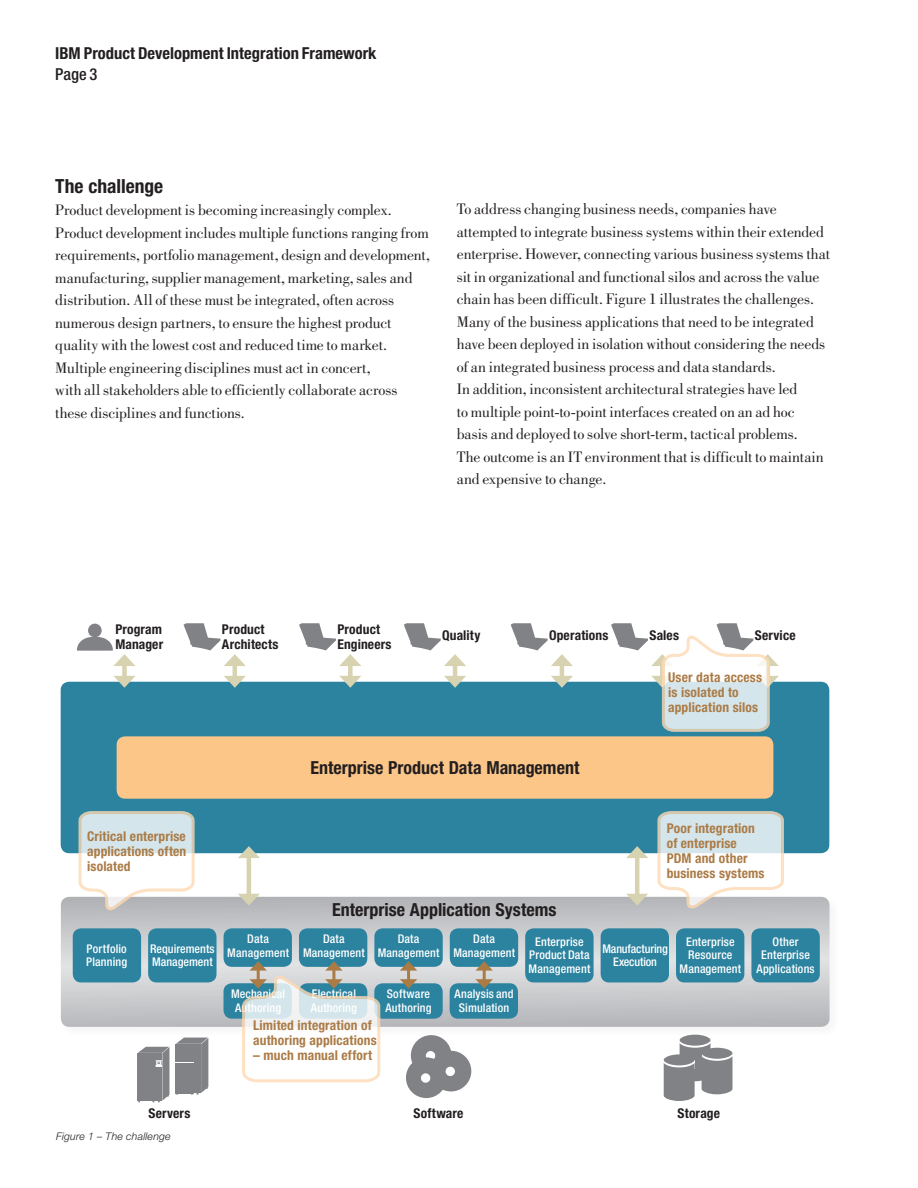
<style>
.page{position:relative;width:918px;height:1188px;background:#fff}
.page>*{position:absolute;margin:0;border:0;box-sizing:border-box;transform-origin:0 0}
.t1{font:700 condensed 19.5px "Helvetica Neue LT Std";color:#231f20}
.t2{font:700 condensed 18px "Helvetica Neue LT Std";color:#231f20}
.t3{font:700 condensed 16.5px "Helvetica Neue LT Std";color:#231f20}
.t4{font:500 condensed 16.5px "Helvetica Neue LT Std";color:#231f20}
.t5{font:15.75px/22.5px "Bodoni Std";letter-spacing:-.005em;color:#231f20}
.t6{font:700 condensed 13.5px/15px "Helvetica Neue LT Std";letter-spacing:.01em;color:#ab7b46}
.t7{font:700 condensed 13.5px/15px "Helvetica Neue LT Std";letter-spacing:.01em;color:#231f20}
.t8{font:500 condensed 12px/13.5px "Helvetica Neue LT Std";letter-spacing:.015em;color:#fff;text-align:center}
.t9{font:500 condensed 12px/13.5px "Helvetica Neue LT Std";letter-spacing:-.01em;color:#fff;text-align:center}
.t10{font:italic 300 10.5px "Helvetica Neue LT Std";letter-spacing:.02em;color:#231f20}
</style>
<div class="page">
<div style="left:57px;top:893px;width:785px;height:146px;background:#fbfbfb"></div>
<svg style="left:61px;top:897px;width:769px;height:130px;background:#c3c4c7"></svg>
<div style="left:61px;top:682px;width:768px;height:171px;background:#2b83a0;border-radius:9px"></div>
<div style="left:89px;top:624px;width:12px;height:13px;background:#808285;border-radius:50%"></div>
<div style="left:88px;top:624px;width:14px;height:13px;border:2px solid #808285;border-radius:50%"></div>
<hr style="left:560px;top:662px;width:4px;height:18px;background:#d7d2b0">
<svg style="left:511px;top:623px;width:62px;height:43px"></svg>
<svg style="left:551px;top:676px;width:22px;height:12px"></svg>
<hr style="left:453px;top:662px;width:4px;height:18px;background:#d7d2b0">
<svg style="left:404px;top:623px;width:62px;height:43px"></svg>
<svg style="left:444px;top:676px;width:22px;height:12px"></svg>
<div style="left:348px;top:662px;width:5px;height:18px;background:#d7d2b0"></div>
<svg style="left:299px;top:623px;width:62px;height:43px"></svg>
<svg style="left:339px;top:676px;width:22px;height:12px"></svg>
<hr style="left:233px;top:662px;width:4px;height:18px;background:#d7d2b0">
<svg style="left:184px;top:623px;width:62px;height:43px"></svg>
<svg style="left:224px;top:676px;width:22px;height:12px"></svg>
<div style="left:122px;top:662px;width:5px;height:18px;background:#d7d2b0"></div>
<svg style="left:77px;top:636px;width:59px;height:30px"></svg>
<svg style="left:113px;top:676px;width:23px;height:12px"></svg>
<svg style="left:77px;top:811px;width:119px;height:101px"></svg>
<svg style="left:611px;top:623px;width:168px;height:109px"></svg>
<div style="left:117px;top:736px;width:656px;height:63px;background:#fdc689;border-radius:9px"></div>
<svg style="left:656px;top:811px;width:129px;height:99px"></svg>
<svg style="left:664px;top:1035px;width:68px;height:66px"></svg>
<div style="left:411px;top:1035px;width:41px;height:41px;background:#808285;border-radius:50%"></div>
<div style="left:426px;top:1051px;width:9px;height:9px;background:#fff;border-radius:50%"></div>
<div style="left:406px;top:1057px;width:41px;height:41px;background:#808285;border-radius:50%"></div>
<div style="left:421px;top:1073px;width:9px;height:10px;background:#fff;border-radius:50%"></div>
<div style="left:431px;top:1051px;width:40px;height:40px;background:#808285;border-radius:50%"></div>
<div style="left:446px;top:1067px;width:9px;height:9px;background:#fff;border-radius:50%"></div>
<svg style="left:138px;top:1047px;width:31px;height:55px;background:#898b8d"></svg>
<svg style="left:176px;top:1038px;width:32px;height:57px;background:#87898c"></svg>
<div style="left:224px;top:928px;width:68px;height:39px;background:#2b83a0;border-radius:9px"></div>
<div style="left:299px;top:928px;width:68px;height:39px;background:#2b83a0;border-radius:9px"></div>
<div style="left:374px;top:928px;width:69px;height:39px;background:#2b83a0;border-radius:9px"></div>
<div style="left:450px;top:928px;width:68px;height:39px;background:#2b83a0;border-radius:9px"></div>
<div style="left:73px;top:928px;width:68px;height:54px;background:#2b83a0;border-radius:9px"></div>
<div style="left:148px;top:928px;width:69px;height:54px;background:#2b83a0;border-radius:9px"></div>
<div style="left:525px;top:928px;width:69px;height:54px;background:#2b83a0;border-radius:9px"></div>
<div style="left:601px;top:928px;width:68px;height:54px;background:#2b83a0;border-radius:9px"></div>
<div style="left:676px;top:928px;width:68px;height:54px;background:#2b83a0;border-radius:9px"></div>
<div style="left:751px;top:928px;width:69px;height:54px;background:#2b83a0;border-radius:9px"></div>
<div style="left:450px;top:983px;width:68px;height:36px;background:#2b83a0;border-radius:9px"></div>
<div style="left:374px;top:983px;width:69px;height:36px;background:#2b83a0;border-radius:9px"></div>
<div style="left:224px;top:983px;width:68px;height:36px;background:#2b83a0;border-radius:9px"></div>
<hr style="left:407px;top:968px;width:3px;height:14px;background:#ab7b46">
<svg style="left:400px;top:961px;width:17px;height:10px"></svg>
<svg style="left:400px;top:979px;width:17px;height:10px"></svg>
<hr style="left:483px;top:968px;width:3px;height:14px;background:#ab7b46">
<svg style="left:475px;top:961px;width:18px;height:10px"></svg>
<svg style="left:475px;top:979px;width:18px;height:10px"></svg>
<hr style="left:635px;top:854px;width:4px;height:44px;background:#d7d2b0">
<svg style="left:626px;top:846px;width:22px;height:12px"></svg>
<svg style="left:626px;top:894px;width:22px;height:12px"></svg>
<hr style="left:247px;top:854px;width:4px;height:44px;background:#d7d2b0">
<svg style="left:238px;top:846px;width:22px;height:12px"></svg>
<svg style="left:238px;top:894px;width:22px;height:12px"></svg>
<svg style="left:241px;top:961px;width:141px;height:122px"></svg>
<p class="t3" style="left:55px;top:43px;width:323px">IBM Product Development Integration Framework</p>
<p class="t4" style="left:55px;top:64px;width:44px">Page 3</p>
<p class="t1" style="left:55px;top:174px;width:109px">The challenge</p>
<p class="t5" style="left:55px;top:199px;width:376px">Product development is becoming increasingly complex.<br>Product development includes multiple functions ranging from requirements, portfolio management, design and development, manufacturing, supplier management, marketing, sales and distribution. All of these must be integrated, often across numerous design partners, to ensure the highest product quality with the lowest cost and reduced time to market.<br>Multiple engineering disciplines must act in concert,<br>with all stakeholders able to efficiently collaborate across these disciplines and functions.</p>
<p class="t5" style="left:457px;top:198px;width:375px">To address changing business needs, companies have attempted to integrate business systems within their extended enterprise. However, connecting various business systems that sit in organizational and functional silos and across the value chain has been difficult. Figure 1 illustrates the challenges.<br>Many of the business applications that need to be integrated have been deployed in isolation without considering the needs of an integrated business process and data standards.<br>In addition, inconsistent architectural strategies have led<br>to multiple point-to-point interfaces created on an ad hoc<br>basis and deployed to solve short-term, tactical problems.<br>The outcome is an IT environment that is difficult to maintain and expensive to change.</p>
<p class="t7" style="left:115px;top:621px;width:49px">Program<br>Manager</p>
<p class="t7" style="left:442px;top:627px;width:40px">Quality</p>
<p class="t7" style="left:549px;top:627px;width:61px">Operations</p>
<p class="t7" style="left:649px;top:627px;width:31px">Sales</p>
<p class="t7" style="left:755px;top:627px;width:42px">Service</p>
<p class="t7" style="left:337px;top:622px;width:56px">Product<br>Engineers</p>
<p class="t7" style="left:222px;top:622px;width:58px">Product<br>Architects</p>
<p class="t6" style="left:668px;top:670px;width:95px">User data access is isolated to application silos</p>
<p class="t2" style="left:310px;top:757px;width:270px">Enterprise Product Data Management</p>
<p class="t6" style="left:87px;top:828px;width:101px;text-align:justify">Critical enterprise applications often isolated</p>
<p class="t8" style="left:86px;top:942px;width:42px;text-align:left">Portfolio<br>Planning</p>
<p class="t8" style="left:150px;top:942px;width:66px;text-align:left">Requirements<br>Management</p>
<p class="t2" style="left:332px;top:899px;width:226px">Enterprise Application Systems</p>
<p class="t6" style="left:667px;top:820px;width:99px">Poor integration of enterprise<br>PDM and other business systems</p>
<p class="t8" style="left:227px;top:932px;width:63px">Data<br>Management</p>
<p class="t8" style="left:756px;top:935px;width:60px">Other<br>Enterprise<br>Applications</p>
<p class="t8" style="left:303px;top:932px;width:63px">Data<br>Management</p>
<p class="t8" style="left:378px;top:932px;width:63px">Data<br>Management</p>
<p class="t8" style="left:453px;top:932px;width:63px">Data<br>Management</p>
<p class="t8" style="left:680px;top:935px;width:63px">Enterprise<br>Resource<br>Management</p>
<p class="t8" style="left:529px;top:935px;width:63px">Enterprise<br>Product Data<br>Management</p>
<p class="t9" style="left:602px;top:942px;width:67px">Manufacturing<br>Execution</p>
<p class="t8" style="left:231px;top:987px;width:56px">Mechanical<br>Authoring</p>
<p class="t8" style="left:311px;top:987px;width:48px;text-align:left">Electrical<br>Authoring</p>
<p class="t8" style="left:386px;top:987px;width:48px;text-align:left">Software<br>Authoring</p>
<p class="t8" style="left:455px;top:987px;width:61px">Analysis and<br>Simulation</p>
<p class="t6" style="left:253px;top:1017px;width:125px">Limited integration of authoring applications</p>
<p class="t6" style="left:253px;top:1047px;width:120px">– much manual effort</p>
<p class="t7" style="left:148px;top:1106px;width:43px">Servers</p>
<p class="t7" style="left:414px;top:1106px;width:51px">Software</p>
<p class="t7" style="left:678px;top:1106px;width:44px">Storage</p>
<p class="t10" style="left:56px;top:1130px;width:116px">Figure 1 – The challenge</p>
</div>
